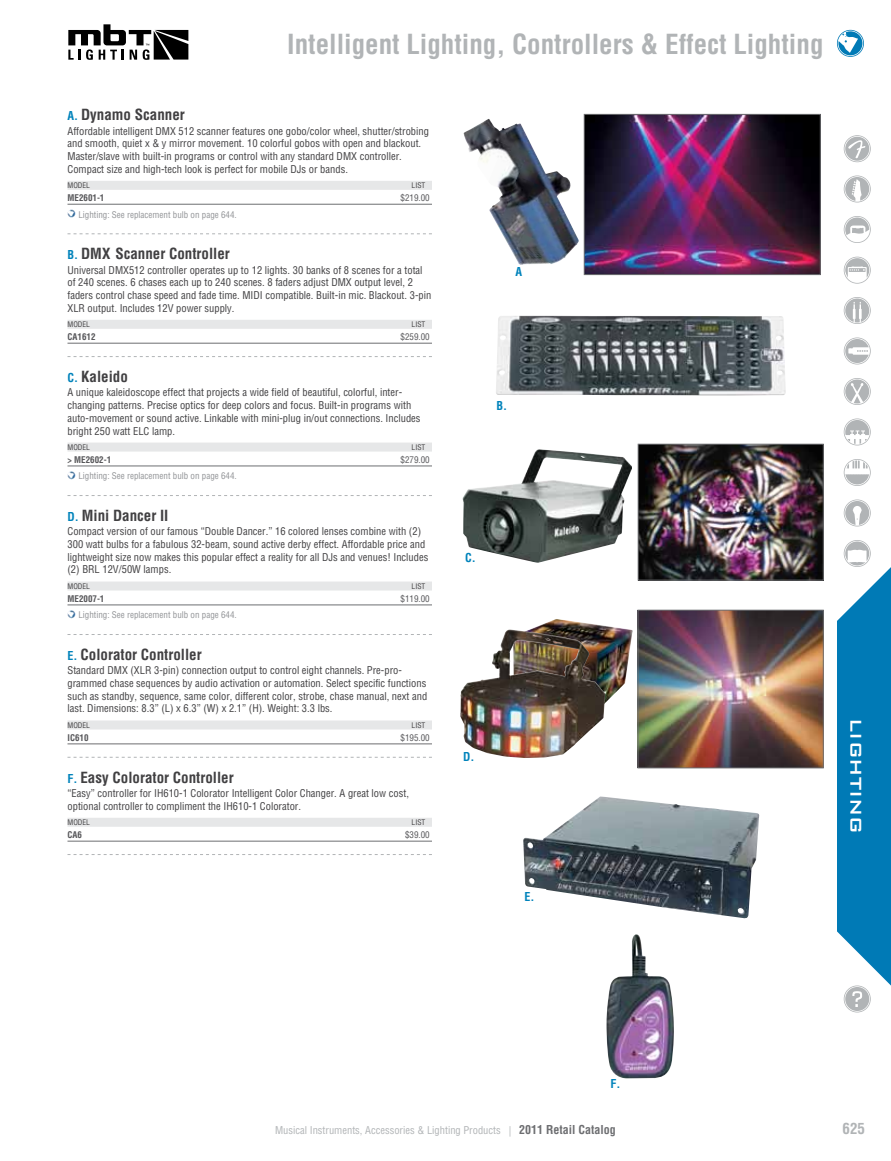
<style>
.page{position:relative;width:891px;height:1161px;background:#fff}
.page>*{position:absolute;margin:0;border:0;box-sizing:border-box;transform-origin:0 0}
.t1{font:700 condensed 27px "Helvetica LT Std";color:#b1b4b6}
.t2{font:500 21px "Bank Gothic";color:#fff}
.t3{font:700 condensed 15px "Helvetica LT Std";color:#414042}
.t4{font:700 condensed 15px "Helvetica LT Std";color:#b1b4b6}
.t5{font:700 condensed 12px "Helvetica LT Std";color:#0083bb}
.t6{font:condensed 10.5px/12.8px "Helvetica LT Std";color:#414042}
.t7{font:condensed 10.5px "Helvetica LT Std";color:#b1b4b6}
.t8{font:condensed 9px "Helvetica LT Std";color:#939598}
.t9{font:condensed 9px "Helvetica LT Std";color:#565659}
.t10{font:700 condensed 9px "Helvetica LT Std";color:#565659}
.t11{font:condensed 7.5px "Helvetica LT Std";color:#414042}
.s1{font-size:12px;color:#0083bb}
.s2{font-weight:700;font-size:12px;color:#6d6e71}
</style>
<div class="page">
<svg style="left:837px;top:30px;width:27px;height:27px"></svg>
<svg style="left:844px;top:257px;width:27px;height:27px"></svg>
<svg style="left:844px;top:297px;width:27px;height:27px"></svg>
<svg style="left:844px;top:216px;width:27px;height:27px"></svg>
<svg style="left:844px;top:175px;width:27px;height:27px"></svg>
<svg style="left:844px;top:337px;width:27px;height:27px"></svg>
<svg style="left:844px;top:418px;width:27px;height:27px"></svg>
<svg style="left:844px;top:378px;width:27px;height:27px"></svg>
<svg style="left:844px;top:459px;width:27px;height:27px"></svg>
<svg style="left:844px;top:499px;width:27px;height:27px"></svg>
<svg style="left:837px;top:540px;width:54px;height:473px"></svg>
<svg style="left:844px;top:135px;width:27px;height:27px"></svg>
<img style="left:496px;top:316px;width:290px;height:79px">
<img style="left:523px;top:796px;width:236px;height:123px">
<img style="left:606px;top:934px;width:68px;height:145px">
<svg style="left:68px;top:24px;width:120px;height:36px"></svg>
<div style="left:68px;top:181px;width:364px;height:9px;background:#e6e7e8"></div>
<hr style="left:68px;top:204px;width:364px;height:1px;background:#6d6e71">
<svg style="left:68px;top:210px;width:7px;height:7px"></svg>
<svg style="left:68px;top:233px;width:364px;height:1px"></svg>
<div style="left:68px;top:320px;width:364px;height:9px;background:#e6e7e8"></div>
<hr style="left:68px;top:343px;width:364px;height:1px;background:#6d6e71">
<svg style="left:68px;top:356px;width:364px;height:1px"></svg>
<div style="left:68px;top:443px;width:364px;height:9px;background:#e6e7e8"></div>
<hr style="left:68px;top:466px;width:364px;height:1px;background:#6d6e71">
<svg style="left:68px;top:471px;width:7px;height:8px"></svg>
<svg style="left:68px;top:495px;width:364px;height:1px"></svg>
<div style="left:68px;top:582px;width:364px;height:9px;background:#e6e7e8"></div>
<hr style="left:68px;top:605px;width:364px;height:1px;background:#6d6e71">
<svg style="left:68px;top:610px;width:7px;height:8px"></svg>
<svg style="left:68px;top:634px;width:364px;height:1px"></svg>
<div style="left:68px;top:721px;width:364px;height:9px;background:#e6e7e8"></div>
<hr style="left:68px;top:744px;width:364px;height:1px;background:#6d6e71">
<svg style="left:68px;top:757px;width:364px;height:1px"></svg>
<div style="left:68px;top:818px;width:364px;height:9px;background:#e6e7e8"></div>
<hr style="left:68px;top:841px;width:364px;height:1px;background:#6d6e71">
<svg style="left:68px;top:854px;width:364px;height:1px"></svg>
<img style="left:586px;top:116px;width:232px;height:157px">
<div style="left:584px;top:114px;width:236px;height:161px;border:1px solid #6d6e71"></div>
<img style="left:464px;top:119px;width:115px;height:146px">
<img style="left:640px;top:446px;width:182px;height:132px">
<div style="left:638px;top:444px;width:186px;height:136px;border:1px solid #6d6e71"></div>
<img style="left:463px;top:449px;width:169px;height:114px">
<img style="left:640px;top:612px;width:182px;height:154px">
<div style="left:638px;top:610px;width:186px;height:158px;border:1px solid #6d6e71"></div>
<img style="left:529px;top:619px;width:104px;height:84px">
<img style="left:460px;top:630px;width:145px;height:128px">
<h1 class="t1" style="left:287px;top:27px;width:538px">Intelligent Lighting, Controllers &amp; Effect Lighting</h1>
<h3 class="t3" style="left:68px;top:105px;width:119px"><span class="s1">A.</span> Dynamo Scanner</h3>
<p class="t6" style="left:68px;top:124px;width:363px">Affordable intelligent DMX 512 scanner features one gobo/color wheel, shutter/strobing and smooth, quiet x &amp; y mirror movement. 10 colorful gobos with open and blackout.<br>Master/slave with built-in programs or control with any standard DMX controller.<br>Compact size and high-tech look is perfect for mobile DJs or bands.</p>
<p class="t11" style="left:68px;top:181px;width:9px">Model</p>
<p class="t11" style="left:412px;top:181px;width:15px">List</p>
<p class="t10" style="left:68px;top:192px;width:38px">ME2601-1</p>
<p class="t9" style="left:400px;top:192px;width:31px">$219.00</p>
<p class="t8" style="left:78px;top:209px;width:160px">Lighting: See replacement bulb on page 644.</p>
<h3 class="t3" style="left:68px;top:244px;width:164px"><span class="s1">b.</span> DMX Scanner Controller</h3>
<p class="t6" style="left:68px;top:263px;width:365px">Universal DMX512 controller operates up to 12 lights. 30 banks of 8 scenes for a total of 240 scenes. 6 chases each up to 240 scenes. 8 faders adjust DMX output level, 2 faders control chase speed and fade time. MI DI compatible. Built-in mic. Blackout. 3-pin XLR output. I ncludes 12V power supply.</p>
<p class="t11" style="left:68px;top:320px;width:9px">Model</p>
<p class="t11" style="left:412px;top:320px;width:15px">List</p>
<p class="t10" style="left:68px;top:331px;width:30px">CA1612</p>
<p class="t9" style="left:400px;top:331px;width:31px">$259.00</p>
<h3 class="t3" style="left:68px;top:367px;width:62px"><span class="s1">c.</span> Kaleido</h3>
<p class="t6" style="left:68px;top:386px;width:355px">A unique kaleidoscope effect that projects a wide field of beautiful, colorful, inter&shy;changing patterns. Precise optics for deep colors and focus. Built-in programs with auto-movement or sound active. Linkable with mini-plug in/out connections. I ncludes bright 250 watt ELC lamp.</p>
<p class="t11" style="left:68px;top:443px;width:9px">Model</p>
<p class="t11" style="left:412px;top:443px;width:15px">List</p>
<p class="t10" style="left:68px;top:454px;width:45px">&gt; ME2602-1</p>
<p class="t9" style="left:400px;top:454px;width:31px">$279.00</p>
<p class="t8" style="left:78px;top:470px;width:160px">Lighting: See replacement bulb on page 644.</p>
<h3 class="t3" style="left:68px;top:506px;width:97px"><span class="s1">d.</span> Mini Dancer II</h3>
<p class="t6" style="left:68px;top:525px;width:362px">Compact version of our famous “Double Dancer.” 16 colored lenses combine with (2)<br>300 watt bulbs for a fabulous 32-beam, sound active derby effect. Affordable price and lightweight size now makes this popular effect a reality for all DJs and venues! I ncludes (2) BRL 12V/50W lamps.</p>
<p class="t11" style="left:68px;top:582px;width:9px">Model</p>
<p class="t11" style="left:412px;top:582px;width:15px">List</p>
<p class="t10" style="left:68px;top:593px;width:38px">ME2007-1</p>
<p class="t9" style="left:400px;top:593px;width:31px">$119.00</p>
<p class="t8" style="left:78px;top:609px;width:160px">Lighting: See replacement bulb on page 644.</p>
<h3 class="t3" style="left:68px;top:645px;width:136px"><span class="s1">e.</span> Colorator Controller</h3>
<p class="t6" style="left:68px;top:664px;width:361px">Standard DMX (XLR 3-pin) connection output to control eight channels. Pre-pro&shy;grammed chase sequences by audio activation or automation. Select specific functions such as standby, sequence, same color, different color, strobe, chase manual, next and last. Dimensions: 8.3” (L) x 6.3” (W) x 2.1” (H). Weight: 3.3 lbs.</p>
<p class="t11" style="left:68px;top:721px;width:9px">Model</p>
<p class="t11" style="left:412px;top:721px;width:15px">List</p>
<p class="t10" style="left:68px;top:732px;width:23px">IC610</p>
<p class="t9" style="left:400px;top:732px;width:31px">$195.00</p>
<h3 class="t3" style="left:68px;top:768px;width:168px"><span class="s1">f.</span> Easy Colorator Controller</h3>
<p class="t6" style="left:68px;top:787px;width:343px">“Easy” controller for IH610-1 Colorator I ntelligent Color Changer. A great low cost, optional controller to compliment the IH610-1 Colorator.</p>
<p class="t11" style="left:68px;top:818px;width:9px">Model</p>
<p class="t11" style="left:412px;top:818px;width:15px">List</p>
<p class="t10" style="left:68px;top:829px;width:16px">CA6</p>
<p class="t9" style="left:405px;top:829px;width:26px">$39.00</p>
<p class="t5" style="left:515px;top:264px;width:8px">A</p>
<p class="t5" style="left:497px;top:398px;width:12px">B.</p>
<p class="t5" style="left:465px;top:550px;width:12px">C.</p>
<p class="t5" style="left:463px;top:749px;width:13px">D.</p>
<p class="t5" style="left:525px;top:889px;width:11px">E.</p>
<h2 class="t2" style="left:872px;top:718px;width:118px;rotate:90deg">lighting</h2>
<p class="t5" style="left:610px;top:1076px;width:11px">F.</p>
<p class="t7" style="left:275px;top:1124px;width:342px">Musical I nstruments, Accessories &amp; Lighting Products | <span class="s2">2011 Retail Catalog</span></p>
<h3 class="t4" style="left:843px;top:1119px;width:24px">625</h3>
</div>
